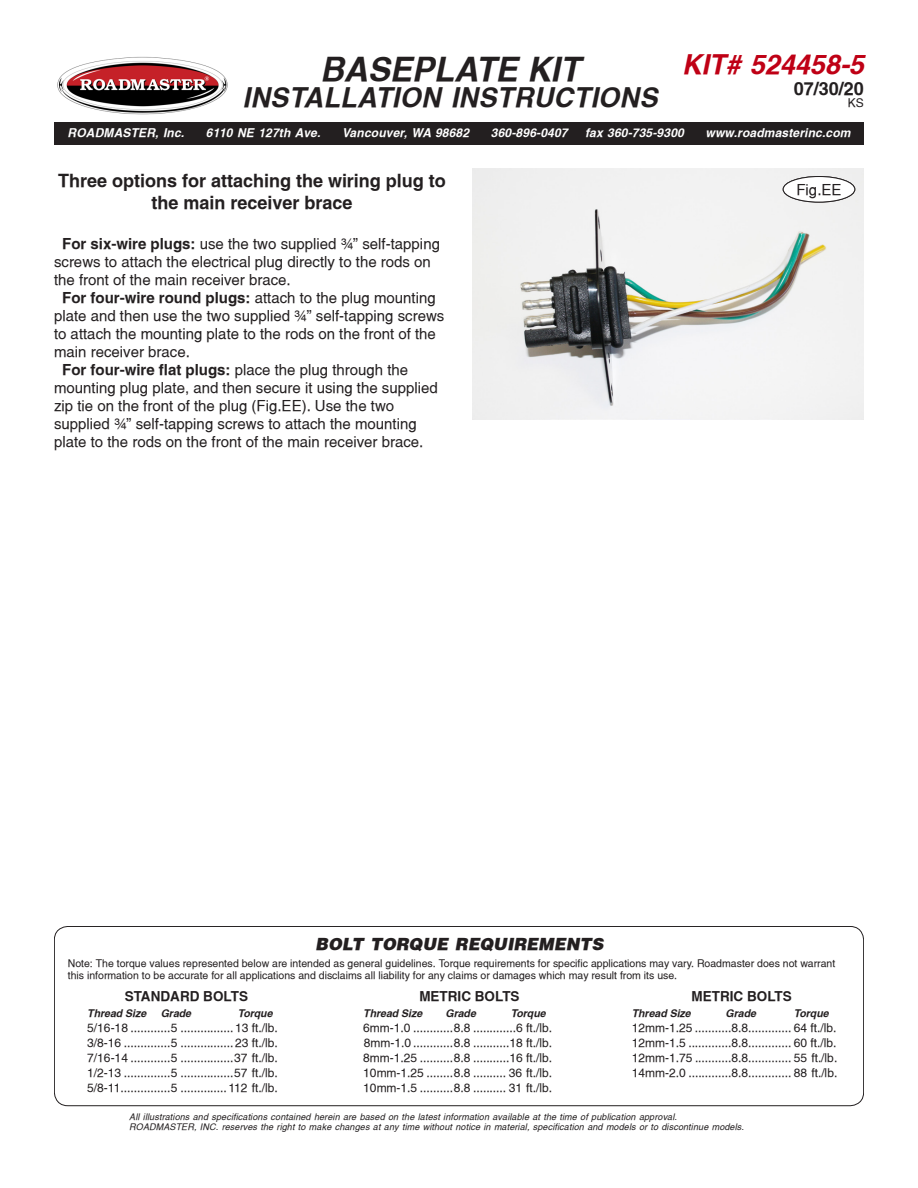
<style>
.page{position:relative;width:918px;height:1188px;background:#fff}
.page>*{position:absolute;margin:0;border:0;box-sizing:border-box;transform-origin:0 0}
.t1{font:italic 700 33px "Switzerland";color:#231f20}
.t2{font:italic 700 27px "Switzerland";letter-spacing:.015em;color:#231f20}
.t3{font:italic 700 27px "Switzerland";color:#bf0015}
.t4{font:700 18px/21.6px "Switzerland";color:#231f20;text-align:center}
.t5{font:italic 900 16.5px "Switzerland";color:#231f20}
.Helv_10pt{font:15px "Switzerland";color:#231f20}
.t6{font:700 15px "Switzerland";color:#231f20}
.t7{font:700 13.5px "Switzerland";color:#231f20}
.t8{font:12px/15px "Switzerland";color:#231f20;text-align:justify}
.t9{font:italic 700 12px "Switzerland";letter-spacing:.015em;color:#fff}
.t10{font:10.5px/12px "Switzerland";color:#231f20}
.t11{font:italic 700 10.5px "Switzerland";color:#231f20}
.Helv_10pt-2{font:italic 9px/10.5px "Switzerland";letter-spacing:.015em;color:#231f20}
.s1{font-weight:700}
.s2{font-weight:400}
</style>
<div class="page">
<div style="left:54px;top:122px;width:810px;height:23px;background:#231f20"></div>
<img style="left:57px;top:56px;width:171px;height:59px">
<div style="left:54px;top:926px;width:810px;height:180px;border:1px solid #231f20;border-radius:14px"></div>
<img style="left:472px;top:168px;width:392px;height:252px">
<div style="left:783px;top:177px;width:72px;height:25px;background:#fff;border-radius:50%"></div>
<div style="left:783px;top:176px;width:72px;height:26px;border:1px solid #231f20;border-radius:50%"></div>
<h1 class="t1" style="left:320px;top:50px;width:261px">BASEPLATE KIT</h1>
<h2 class="t2" style="left:243px;top:82px;width:417px">INSTALLATION INSTRUCTIONS</h2>
<h2 class="t3" style="left:682px;top:49px;width:184px">KIT# 524458-5</h2>
<h3 class="t4" style="left:794px;top:78px;width:72px">07/30/20</h3>
<p class="t8" style="left:848px;top:95px;width:18px">KS</p>
<p class="t9" style="left:68px;top:125px;width:118px">ROADMASTER, Inc.</p>
<p class="t9" style="left:206px;top:125px;width:116px">6110 NE 127th Ave.</p>
<p class="t9" style="left:342px;top:125px;width:129px">Vancouver, WA 98682</p>
<p class="t9" style="left:491px;top:125px;width:78px">360-896-0407</p>
<p class="t9" style="left:585px;top:125px;width:100px">fax 360-735-9300</p>
<p class="t9" style="left:706px;top:125px;width:146px">www.roadmasterinc.com</p>
<p class="t4" style="left:58px;top:170px;width:389px">Three options for attaching the wiring plug to the main receiver brace</p>
<p class="Helv_10pt" style="left:62px;top:235px;width:379px"><span class="s1">For six-wire plugs:</span> use the two supplied ¾” self-tapping</p>
<p class="Helv_10pt" style="left:54px;top:253px;width:378px">screws to attach the electrical plug directly to the rods on</p>
<p class="Helv_10pt" style="left:54px;top:271px;width:238px">the front of the main receiver brace.</p>
<p class="t6" style="left:62px;top:289px;width:375px">For four-wire round plugs: <span class="s2">attach to the plug mounting</span></p>
<p class="Helv_10pt" style="left:54px;top:307px;width:392px">plate and then use the two supplied ¾” self-tapping screws</p>
<p class="Helv_10pt" style="left:54px;top:325px;width:383px">to attach the mounting plate to the rods on the front of the</p>
<p class="Helv_10pt" style="left:54px;top:343px;width:137px">main receiver brace.</p>
<p class="t6" style="left:62px;top:361px;width:347px">For four-wire flat plugs: <span class="s2">place the plug through the</span></p>
<p class="Helv_10pt" style="left:54px;top:379px;width:385px">mounting plug plate, and then secure it using the supplied</p>
<p class="Helv_10pt" style="left:54px;top:397px;width:342px">zip tie on the front of the plug (Fig.EE). Use the two</p>
<p class="Helv_10pt" style="left:54px;top:415px;width:364px">supplied ¾” self-tapping screws to attach the mounting</p>
<p class="Helv_10pt" style="left:54px;top:433px;width:371px">plate to the rods on the front of the main receiver brace.</p>
<p class="Helv_10pt" style="left:796px;top:180px;width:47px">Fig.EE</p>
<p class="Helv_10pt" style="left:801px;top:180px;width:37px">Fig.R</p>
<p class="t5" style="left:315px;top:934px;width:289px">BOLT TORQUE REQUIREMENTS</p>
<p class="t10" style="left:68px;top:957px;width:769px">Note: The torque values represented below are intended as general guidelines. Torque requirements for specific applications may vary. Roadmaster does not warrant this information to be accurate for all applications and disclaims all liability for any claims or damages which may result from its use.</p>
<p class="t7" style="left:125px;top:988px;width:125px">STANDARD BOLTS</p>
<p class="t11" style="left:87px;top:1007px;width:60px">Thread Size</p>
<p class="t11" style="left:161px;top:1007px;width:32px">Grade</p>
<p class="t11" style="left:238px;top:1007px;width:36px">Torque</p>
<p class="t8" style="left:87px;top:1020px;width:192px">5/16-18 ............5 ................13 ft./lb.<br>3/8-16 ..............5 ................23 ft./lb.<br>7/16-14 ............5 ................37 ft./lb.<br>1/2-13 ..............5 ................57 ft./lb.<br>5/8-11...............5 ..............112 ft./lb.</p>
<p class="t7" style="left:419px;top:988px;width:102px">METRIC BOLTS</p>
<p class="t11" style="left:363px;top:1007px;width:60px">Thread Size</p>
<p class="t11" style="left:446px;top:1007px;width:32px">Grade</p>
<p class="t11" style="left:511px;top:1007px;width:36px">Torque</p>
<p class="t8" style="left:363px;top:1020px;width:191px">6mm-1.0 ............8.8 .............6 ft./lb.<br>8mm-1.0 ............8.8 ...........18 ft./lb.<br>8mm-1.25 ..........8.8 ...........16 ft./lb.<br>10mm-1.25 ........8.8 .......... 36 ft./lb.<br>10mm-1.5 ..........8.8 .......... 31 ft./lb.</p>
<p class="t7" style="left:692px;top:988px;width:102px">METRIC BOLTS</p>
<p class="t11" style="left:632px;top:1007px;width:60px">Thread Size</p>
<p class="t11" style="left:726px;top:1007px;width:32px">Grade</p>
<p class="t11" style="left:794px;top:1007px;width:36px">Torque</p>
<p class="t8" style="left:632px;top:1020px;width:207px">12mm-1.25 ...........8.8............. 64 ft./lb.<br>12mm-1.5 .............8.8............. 60 ft./lb.<br>12mm-1.75 ...........8.8............. 55 ft./lb.<br>14mm-2.0 .............8.8............. 88 ft./lb.</p>
<p class="Helv_10pt-2" style="left:129px;top:1111px;width:616px">All illustrations and specifications contained herein are based on the latest information available at the time of publication approval.<br>ROADMASTER, INC. reserves the right to make changes at any time without notice in material, specification and models or to discontinue models.</p>
</div>
